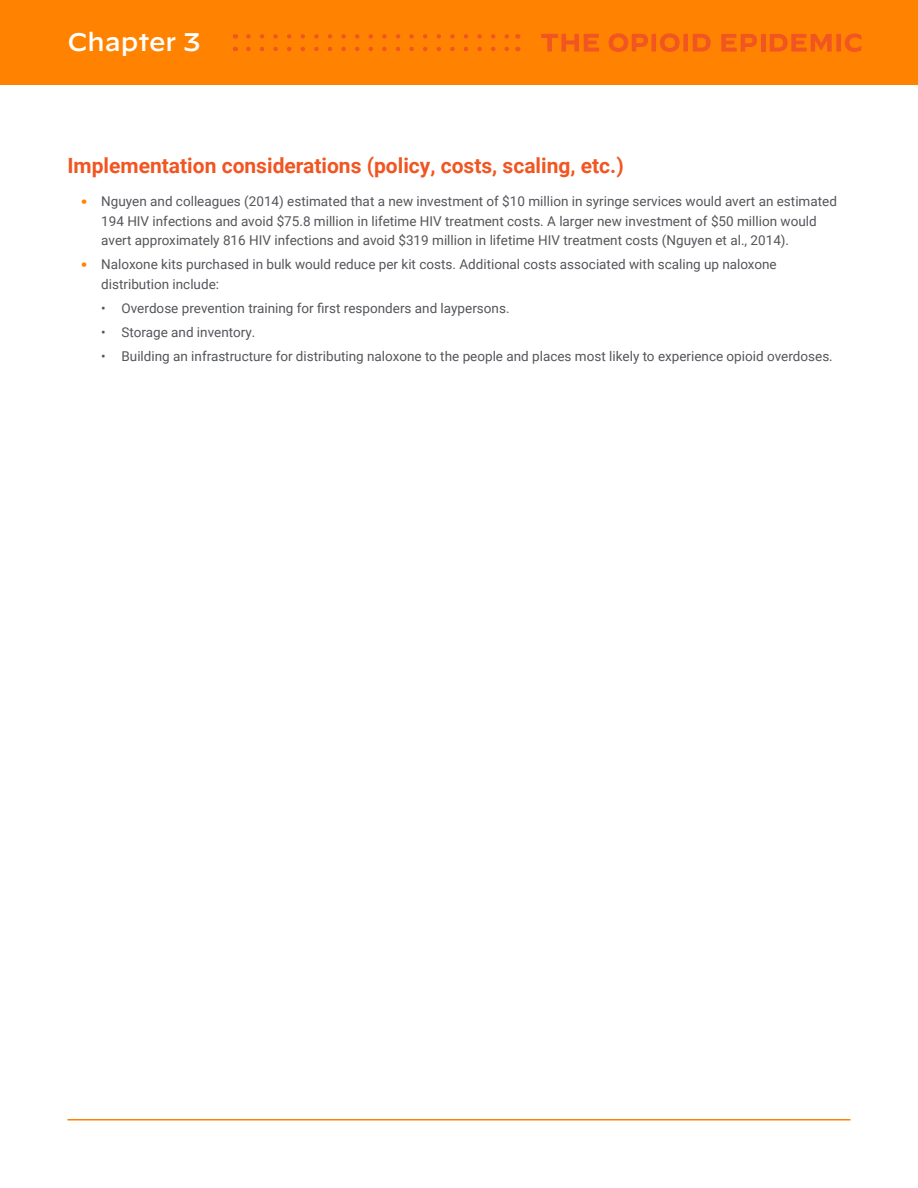
<style>
.page{position:relative;width:918px;height:1188px;background:#fff}
.page>*{position:absolute;margin:0;border:0;box-sizing:border-box;transform-origin:0 0}
.t1{font:500 25.5px "Decimal";color:#fff}
.Subhead_1{font:700 21px "Roboto";color:#f15622}
.Tab_In_List{font:13.5px/19.5px "Roboto";color:#54555a}
.s1{font-family:"Decimal";font-weight:700;color:#ff8200}
</style>
<div class="page">
<div style="left:0;top:0;width:918px;height:84px;background:#ff8200"></div>
<svg style="left:541px;top:33px;width:170px;height:19px"></svg>
<svg style="left:721px;top:33px;width:140px;height:19px"></svg>
<hr style="left:761px;top:34px;width:4px;height:17px;background:#f15622">
<svg style="left:248px;top:34px;width:261px;height:5px"></svg>
<svg style="left:248px;top:47px;width:261px;height:4px"></svg>
<hr style="left:67px;top:1119px;width:783px;height:1px;background:#ff8200">
<p class="t1" style="left:68px;top:18px;width:135px">Chapter 3</p>
<p class="Subhead_1" style="left:68px;top:151px;width:558px">Implementation considerations (policy, costs, scaling, etc.)</p>
<p class="Tab_In_List" style="left:101px;top:191px;width:737px;text-indent:-20px"><span class="s1">•</span> Nguyen and colleagues (2014) estimated that a new investment of $10 million in syringe services would avert an estimated<br>194 HIV infections and avoid $75.8 million in lifetime HIV treatment costs. A larger new investment of $50 million would avert approximately 816 HIV infections and avoid $319 million in lifetime HIV treatment costs (Nguyen et al., 2014).</p>
<p class="Tab_In_List" style="left:101px;top:254px;width:677px;text-indent:-20px"><span class="s1">•</span> Naloxone kits purchased in bulk would reduce per kit costs. Additional costs associated with scaling up naloxone distribution include:</p>
<p class="Tab_In_List" style="left:101px;top:298px;width:410px">• Overdose prevention training for first responders and laypersons.</p>
<p class="Tab_In_List" style="left:101px;top:322px;width:156px">• Storage and inventory.</p>
<p class="Tab_In_List" style="left:101px;top:346px;width:733px">• Building an infrastructure for distributing naloxone to the people and places most likely to experience opioid overdoses.</p>
</div>
